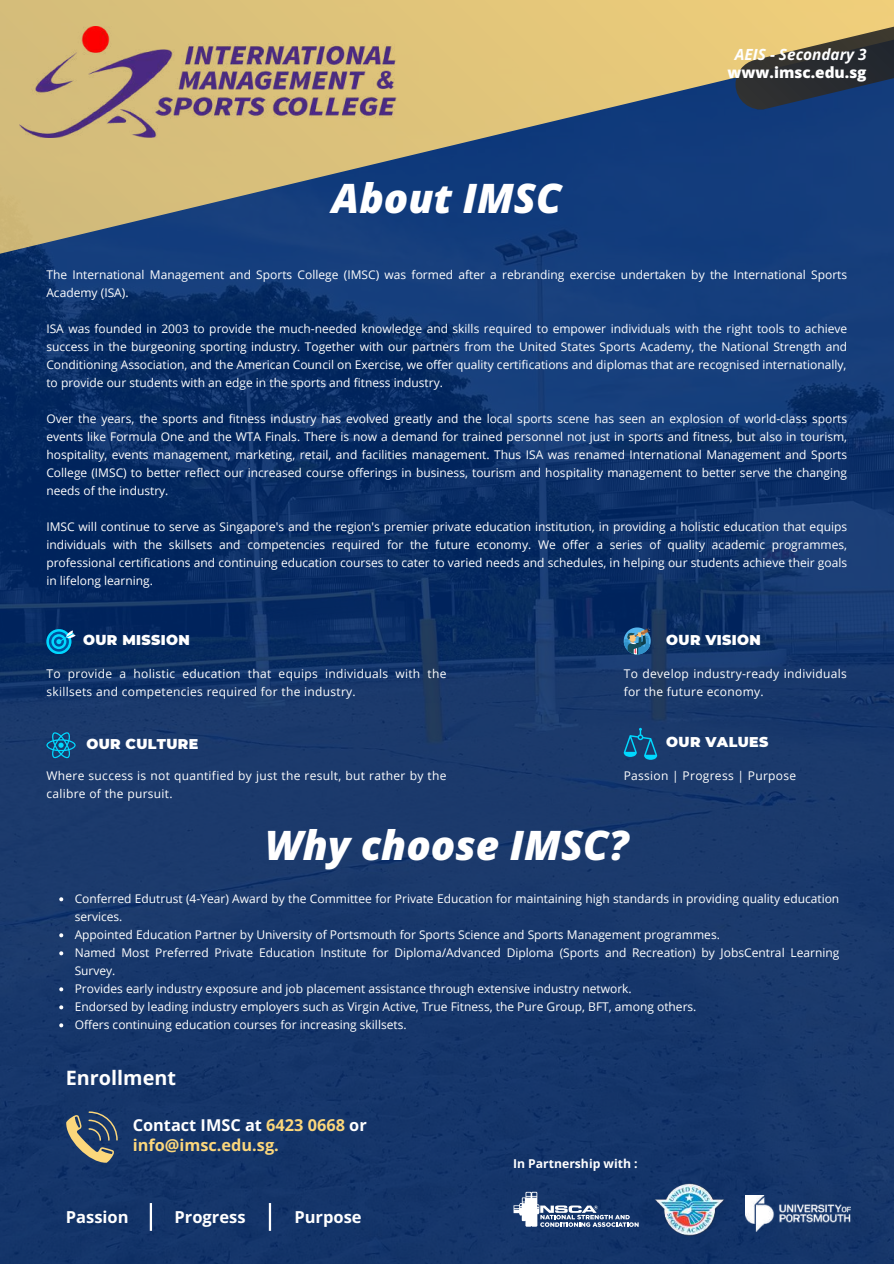
<style>
.page{position:relative;width:894px;height:1264px;background:#fff}
.page>*{position:absolute;margin:0;border:0;box-sizing:border-box;transform-origin:0 0}
.t1{font:italic 800 40.5px "Open Sans";color:#fff}
.t2{font:700 19.8px "Open Sans";color:#fff}
.t3{font:700 16.5px "Open Sans";color:#fff}
.t4{font:700 16.35px/20.2px "Open Sans";color:#fcd77b}
.t5{font:italic 700 15.45px "Open Sans";color:#fff}
.t6{font:800 15.45px "Open Sans";color:#fff}
.t7{font:900 14.1px "Montserrat";letter-spacing:.025em;color:#fff}
.t8{font:700 12.15px "Open Sans";color:#fff}
.t9{font:12px/18px "Open Sans";color:#fff;text-align:justify}
.t10{font:12px/18px "Open Sans";letter-spacing:.025em;color:#fff}
.s1{color:#fff}
</style>
<div class="page">
<img style="left:0;top:263px;width:893px;height:1000px">
<svg style="left:0;top:0;width:893px;height:263px;background:#6f797b"></svg>
<svg style="left:735px;top:9px;width:158px;height:100px;background:#706a55"></svg>
<img style="left:20px;top:26px;width:376px;height:111px">
<svg style="left:46px;top:629px;width:31px;height:25px"></svg>
<svg style="left:46px;top:731px;width:30px;height:27px"></svg>
<svg style="left:623px;top:627px;width:27px;height:27px"></svg>
<svg style="left:623px;top:727px;width:34px;height:32px"></svg>
<svg style="left:59px;top:897px;width:4px;height:4px"></svg>
<svg style="left:59px;top:933px;width:4px;height:4px"></svg>
<svg style="left:59px;top:951px;width:4px;height:4px"></svg>
<svg style="left:59px;top:987px;width:4px;height:4px"></svg>
<svg style="left:59px;top:1005px;width:4px;height:4px"></svg>
<svg style="left:59px;top:1023px;width:4px;height:4px"></svg>
<img style="left:654px;top:1183px;width:70px;height:53px">
<svg style="left:66px;top:1111px;width:52px;height:51px;background:#58646f"></svg>
<img style="left:745px;top:1195px;width:105px;height:36px">
<hr style="left:150px;top:1202px;width:2px;height:28px;background:#fff">
<hr style="left:269px;top:1202px;width:2px;height:28px;background:#fff">
<svg style="left:513px;top:1191px;width:125px;height:35px"></svg>
<h1 class="t1" style="left:332px;top:170px;width:231px">About IMSC</h1>
<p class="t5" style="left:734px;top:44px;width:133px">AEIS - Secondary 3</p>
<p class="t6" style="left:727px;top:62px;width:140px">www.imsc.edu.sg</p>
<p class="t9" style="left:46px;top:265px;width:802px">The International Management and Sports College (IMSC) was formed after a rebranding exercise undertaken by the International Sports<br>Academy (ISA).</p>
<p class="t9" style="left:46px;top:319px;width:802px">ISA was founded in 2003 to provide the much-needed knowledge and skills required to empower individuals with the right tools to achieve success in the burgeoning sporting industry. Together with our partners from the United States Sports Academy, the National Strength and Conditioning Association, and the American Council on Exercise, we offer quality certifications and diplomas that are recognised internationally, to provide our students with an edge in the sports and fitness industry.</p>
<p class="t9" style="left:46px;top:409px;width:802px">Over the years, the sports and fitness industry has evolved greatly and the local sports scene has seen an explosion of world-class sports events like Formula One and the WTA Finals. There is now a demand for trained personnel not just in sports and fitness, but also in tourism, hospitality, events management, marketing, retail, and facilities management. Thus ISA was renamed International Management and Sports College (IMSC) to better reflect our increased course offerings in business, tourism and hospitality management to better serve the changing needs of the industry.</p>
<p class="t9" style="left:46px;top:517px;width:802px">IMSC will continue to serve as Singapore's and the region's premier private education institution, in providing a holistic education that equips individuals with the skillsets and competencies required for the future economy. We offer a series of quality academic programmes, professional certifications and continuing education courses to cater to varied needs and schedules, in helping our students achieve their goals in lifelong learning.</p>
<p class="t7" style="left:83px;top:631px;width:108px">OUR MISSION</p>
<p class="t10" style="left:46px;top:664px;width:401px">To provide a holistic education that equips individuals with the skillsets and competencies required for the industry.</p>
<p class="t7" style="left:666px;top:631px;width:96px">OUR VISION</p>
<p class="t10" style="left:623px;top:664px;width:225px">To develop industry-ready individuals for the future economy.</p>
<p class="t7" style="left:666px;top:733px;width:103px">OUR VALUES</p>
<p class="t10" style="left:623px;top:766px;width:174px">Passion | Progress | Purpose</p>
<p class="t7" style="left:86px;top:735px;width:113px">OUR CULTURE</p>
<p class="t10" style="left:46px;top:766px;width:401px">Where success is not quantified by just the result, but rather by the calibre of the pursuit.</p>
<h1 class="t1" style="left:265px;top:816px;width:365px">Why choose IMSC?</h1>
<p class="t9" style="left:75px;top:889px;width:766px;text-align:left">Conferred Edutrust (4-Year) Award by the Committee for Private Education for maintaining high standards in providing quality education services.<br>Appointed Education Partner by University of Portsmouth for Sports Science and Sports Management programmes.<br>Named Most Preferred Private Education Institute for Diploma/Advanced Diploma (Sports and Recreation) by JobsCentral Learning Survey.<br>Provides early industry exposure and job placement assistance through extensive industry network.<br>Endorsed by leading industry employers such as Virgin Active, True Fitness, the Pure Group, BFT, among others.<br>Offers continuing education courses for increasing skillsets.</p>
<h2 class="t2" style="left:66px;top:1063px;width:112px">Enrollment</h2>
<h3 class="t4" style="left:133px;top:1114px;width:235px"><span class="s1">Contact IMSC at</span> 6423 0668 <span class="s1">or </span>info@imsc.edu.sg.</h3>
<h3 class="t3" style="left:66px;top:1204px;width:64px">Passion</h3>
<h3 class="t3" style="left:174px;top:1204px;width:72px">Progress</h3>
<h3 class="t3" style="left:294px;top:1204px;width:69px">Purpose</h3>
<p class="t8" style="left:513px;top:1155px;width:126px">In Partnership with :</p>
</div>
